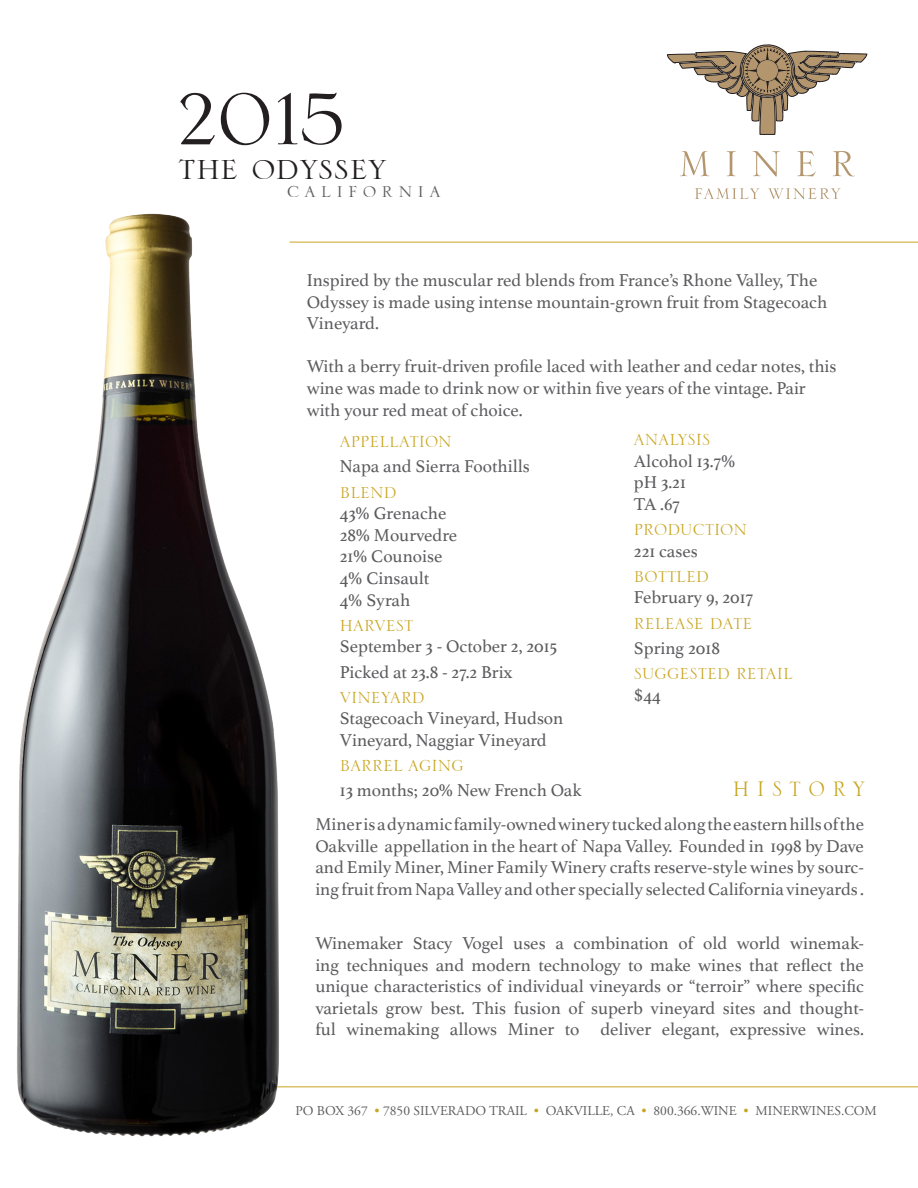
<style>
.page{position:relative;width:918px;height:1188px;background:#fff}
.page>*{position:absolute;margin:0;border:0;box-sizing:border-box;transform-origin:0 0}
.t1{font:97.5px "Serlio LH";color:#231f20}
.t2{font:45px "Serlio LH";color:#231f20}
.t3{font:27.6px "Serlio LH";color:#c8a520;scale:.96 1}
.t4{font:25.5px "Serlio LH";letter-spacing:.2em;color:#5c5c5f}
.t5{font:21px "Serlio LH";color:#c8a520}
.t6{font:18px/21.6px "Athelas";color:#5c5c5f}
.t7{font:13.5px "Adobe Garamond Pro";color:#5c5c5f}
.s1{font-size:24px}
.s2{color:#c8a520}
</style>
<div class="page">
<hr style="left:274px;top:1086px;width:644px;height:1px;background:#c8a520">
<hr style="left:290px;top:242px;width:628px;height:1px;background:#c8a520">
<img style="left:17px;top:213px;width:290px;height:924px">
<svg style="left:667px;top:45px;width:200px;height:90px"></svg>
<svg style="left:680px;top:151px;width:29px;height:25px"></svg>
<svg style="left:727px;top:151px;width:9px;height:25px"></svg>
<svg style="left:753px;top:151px;width:27px;height:25px"></svg>
<svg style="left:797px;top:151px;width:19px;height:25px"></svg>
<svg style="left:833px;top:151px;width:22px;height:25px"></svg>
<svg style="left:695px;top:188px;width:65px;height:11px"></svg>
<svg style="left:768px;top:188px;width:73px;height:11px"></svg>
<p class="t1" style="left:177px;top:71px;width:169px">2015</p>
<p class="t2" style="left:178px;top:145px;width:209px">the odyssey</p>
<p class="t4" style="left:287px;top:178px;width:155px">california</p>
<p class="t6" style="left:307px;top:269px;width:522px">Inspired by the muscular red blends from France’s Rhone Valley, The<br>Odyssey is made using intense mountain-grown fruit from Stagecoach<br>Vineyard.</p>
<p class="t6" style="left:307px;top:355px;width:531px">With a berry fruit-driven profile laced with leather and cedar notes, this wine was made to drink now or within five years of the vintage. Pair with your red meat of choice.</p>
<p class="t5" style="left:340px;top:432px;width:114px">APPEL<span class="s1">l</span>ATION</p>
<p class="t6" style="left:340px;top:455px;width:191px">Napa and Sierra Foothills</p>
<p class="t5" style="left:340px;top:482px;width:58px">BLEND</p>
<p class="t6" style="left:340px;top:502px;width:119px">43% Grenache<br>28% Mourvedre</p>
<p class="t6" style="left:340px;top:545px;width:104px">21% Counoise<br>4% Cinsault<br>4% Syrah</p>
<p class="t5" style="left:340px;top:615px;width:75px">HARVEST</p>
<p class="t6" style="left:340px;top:633px;width:219px;line-height:25.2px">September 3 - October 2, 2015<br>Picked at 23.8 - 27.2 Brix</p>
<p class="t5" style="left:340px;top:687px;width:86px">VINEYARD</p>
<p class="t6" style="left:340px;top:707px;width:225px">Stagecoach Vineyard, Hudson<br>Vineyard, Naggiar Vineyard</p>
<p class="t5" style="left:340px;top:756px;width:125px">BARREL AGING</p>
<p class="t6" style="left:340px;top:779px;width:243px">13 months; 20% New French Oak</p>
<p class="t5" style="left:634px;top:429px;width:78px">ANALYSIS</p>
<p class="t6" style="left:634px;top:449px;width:103px">Alcohol 13.7% pH 3.21<br>TA .67</p>
<p class="t5" style="left:634px;top:519px;width:115px">PRODUCTION</p>
<p class="t6" style="left:634px;top:539px;width:65px">221 cases</p>
<p class="t5" style="left:634px;top:566px;width:77px">BOTTLED</p>
<p class="t6" style="left:634px;top:586px;width:121px">February 9, 2017</p>
<p class="t5" style="left:634px;top:613px;width:120px">RELEASE DATE</p>
<p class="t6" style="left:634px;top:637px;width:88px">Spring 2018</p>
<p class="t5" style="left:634px;top:663px;width:160px">SUGGESTED RETAIL</p>
<p class="t6" style="left:634px;top:683px;width:28px">$44</p>
<p class="t3" style="left:733px;top:775px;width:140px">H I S T O R Y</p>
<p class="t6" style="left:315px;top:813px;width:550px;text-align:justify">Miner is a dynamic family-owned winery tucked along the eastern hills of the Oakville appellation in the heart of Napa Valley. Founded in 1998 by Dave and Emily Miner, Miner Family Winery crafts reserve-style wines by sourc&shy;ing fruit from Napa Valley and other specially selected California vineyards .</p>
<p class="t6" style="left:315px;top:932px;width:550px;text-align:justify">Winemaker Stacy Vogel uses a combination of old world winemak&shy;ing techniques and modern technology to make wines that reflect the unique characteristics of individual vineyards or “terroir” where specific varietals grow best. This fusion of superb vineyard sites and thought&shy;ful winemaking allows Miner to deliver elegant, expressive wines.</p>
<p class="t7" style="left:295px;top:1103px;width:583px">PO BOX 367 <span class="s2">•</span> 7850 SILVERADO TRAIL <span class="s2">•</span> OAKVILLE, CA <span class="s2">•</span> 800.366.WINE <span class="s2">•</span> MINERWINES.COM</p>
</div>
